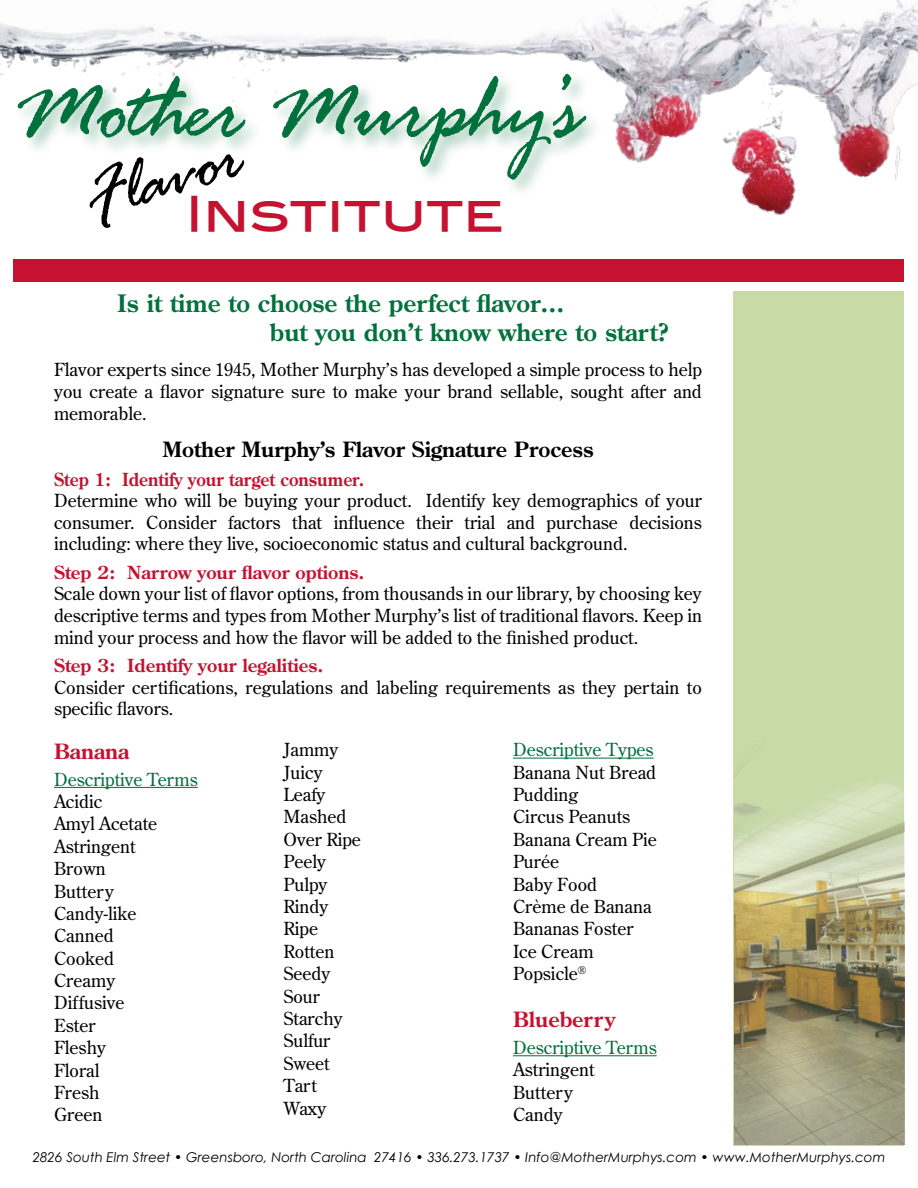
<style>
.page{position:relative;width:918px;height:1188px;background:#fff}
.page>*{position:absolute;margin:0;border:0;box-sizing:border-box;transform-origin:0 0}
.t1{font:99px "Rage Italic Plain";color:#00703c;scale:.91 1}
.t2{font:75px "Rage Italic Plain";color:#000}
.t3{font:48px "Blair Md ITCTT Medium";color:#c41230}
.t4{font:700 24px/28.8px "Century Old Style Std";color:#00703c}
.t5{font:700 21px "Century Old Style Std";color:#000}
.t6{font:700 21px "Century Old Style Std";color:#c41230}
.t7{font:18px/22.4px "Century Old Style Std";color:#000}
.t8{font:700 18px "Century Old Style Std";color:#c41230}
.t9{font:18px "Century Old Style Std";color:#00703c}
.t10{font:700 18px "Century Old Style Std";color:#c41230;scale:.93 1}
.t11{font:italic 13.5px "Century Gothic";color:#000}
</style>
<div class="page">
<img style="left:0;top:0;width:918px;height:216px">
<hr style="left:54px;top:787px;width:144px;height:1px;background:#00703c">
<hr style="left:513px;top:758px;width:141px;height:1px;background:#00703c">
<hr style="left:513px;top:1055px;width:144px;height:1px;background:#00703c">
<div style="left:734px;top:291px;width:170px;height:854px;background:#c8dba7"></div>
<div style="left:14px;top:260px;width:890px;height:22px;background:#c41230"></div>
<img style="left:734px;top:765px;width:170px;height:379px">
<div style="left:13px;top:69px;width:593px;height:130px;background:#00703c;opacity:.35"></div>
<h1 class="t1" style="left:14px;top:48px;width:624px">Mother Murphy’s</h1>
<h2 class="t2" style="left:71px;top:156px;width:165px;rotate:-17deg">Flavor</h2>
<h3 class="t3" style="left:186px;top:175px;width:320px">Institute</h3>
<h3 class="t4" style="left:270px;top:289px;width:401px;text-indent:-153px">Is it time to choose the perfect flavor…<br>but you don’t know where to start?</h3>
<p class="t7" style="left:54px;top:359px;width:650px;line-height:21.6px;text-align:justify">Flavor experts since 1945, Mother Murphy’s has developed a simple process to help you create a flavor signature sure to make your brand sellable, sought after and memorable.</p>
<p class="t5" style="left:162px;top:436px;width:433px">Mother Murphy’s Flavor Signature Process</p>
<p class="t10" style="left:54px;top:467px;width:335px">Step 1: Identify your target consumer.</p>
<p class="t7" style="left:54px;top:490px;width:649px;line-height:21.6px;text-align:justify">Determine who will be buying your product. Identify key demographics of your consumer. Consider factors that influence their trial and purchase decisions including: where they live, socioeconomic status and cultural background.</p>
<p class="t8" style="left:54px;top:560px;width:312px">Step 2: Narrow your flavor options.</p>
<p class="t7" style="left:54px;top:583px;width:650px;line-height:21.6px;text-align:justify">Scale down your list of flavor options, from thousands in our library, by choosing key descriptive terms and types from Mother Murphy’s list of traditional flavors. Keep in mind your process and how the flavor will be added to the finished product.</p>
<p class="t8" style="left:54px;top:654px;width:271px">Step 3: Identify your legalities.</p>
<p class="t7" style="left:54px;top:676px;width:650px;line-height:21.6px">Consider certifications, regulations and labeling requirements as they pertain to specific flavors.</p>
<p class="t6" style="left:54px;top:737px;width:77px">Banana</p>
<p class="t9" style="left:54px;top:767px;width:145px">Descriptive Terms</p>
<p class="t7" style="left:54px;top:790px;width:105px">Acidic<br>Amyl Acetate<br>Astringent<br>Brown<br>Buttery<br>Candy-like<br>Canned<br>Cooked<br>Creamy<br>Diffusive<br>Ester<br>Fleshy<br>Floral<br>Fresh<br>Green</p>
<p class="t7" style="left:284px;top:738px;width:79px">Jammy<br>Juicy<br>Leafy<br>Mashed<br>Over Ripe<br>Peely<br>Pulpy<br>Rindy<br>Ripe<br>Rotten<br>Seedy<br>Sour<br>Starchy<br>Sulfur<br>Sweet<br>Tart<br>Waxy</p>
<p class="t9" style="left:513px;top:738px;width:142px">Descriptive Types</p>
<p class="t7" style="left:513px;top:761px;width:145px">Banana Nut Bread<br>Pudding<br>Circus Peanuts<br>Banana Cream Pie<br>Purée<br>Baby Food<br>Crème de Banana<br>Bananas Foster<br>Ice Cream<br>Popsicle<sup>®</sup></p>
<p class="t6" style="left:513px;top:1005px;width:104px">Blueberry</p>
<p class="t9" style="left:513px;top:1036px;width:145px">Descriptive Terms</p>
<p class="t7" style="left:513px;top:1058px;width:83px">Astringent<br>Buttery<br>Candy</p>
<p class="t11" style="left:33px;top:1149px;width:854px">2826 South Elm Street • Greensboro, North Carolina 27416 • 336.273.1737 • Info@MotherMurphys.com • www.MotherMurphys.com</p>
</div>
